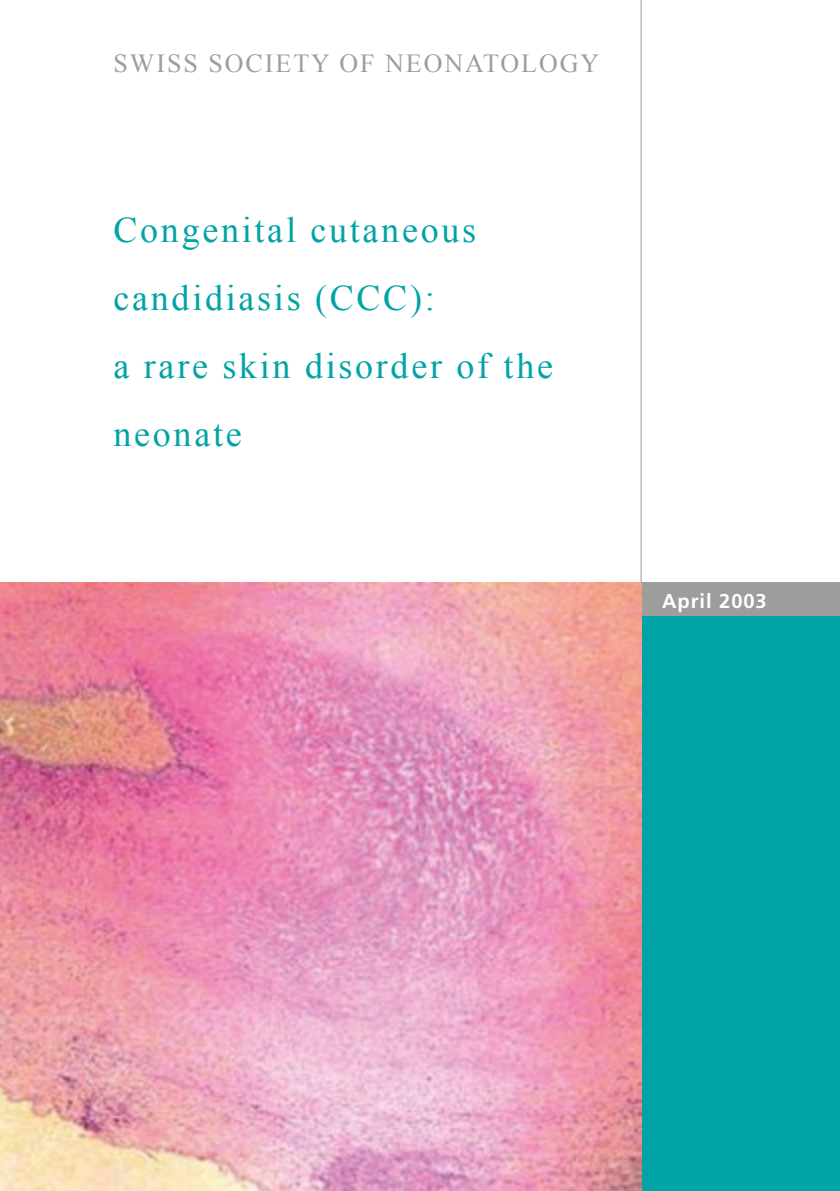
<style>
.page{position:relative;width:840px;height:1191px;background:#fff}
.page>*{position:absolute;margin:0;border:0;box-sizing:border-box;transform-origin:0 0}
.t1{font:36px/68px "Times New Roman";letter-spacing:.075em;color:#00a3a6}
.t2{font:26px "Times New Roman";letter-spacing:.075em;color:#9d9d9c}
.t3{font:700 20px "Frutiger LT Std";letter-spacing:.05em;color:#fff}
</style>
<div class="page">
<hr style="left:640px;top:0;width:1px;height:1191px;background:#9d9d9c">
<div style="left:641px;top:582px;width:198px;height:35px;background:#9d9d9c"></div>
<div style="left:641px;top:616px;width:198px;height:575px;background:#00a3a6"></div>
<img style="left:0;top:582px;width:641px;height:609px">
<p class="t2" style="left:113px;top:46px;width:487px">SWISS SOCIETY OF NEONATOLOGY</p>
<p class="t1" style="left:113px;top:195px;width:441px">Congenital cutaneous candidiasis (CCC):<br>a rare skin disorder of the neonate</p>
<p class="t3" style="left:661px;top:589px;width:106px">April 2003</p>
</div>
